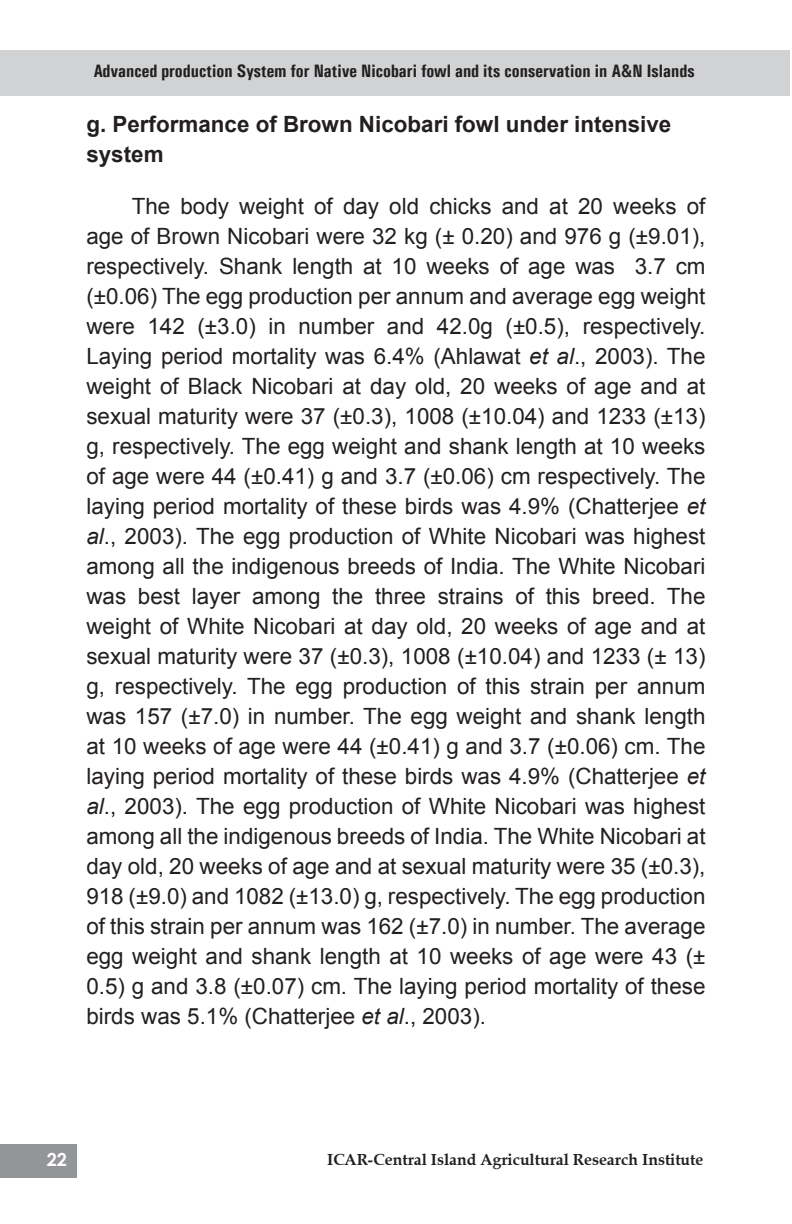
<style>
.page{position:relative;width:792px;height:1224px;background:#fff}
.page>*{position:absolute;margin:0;border:0;box-sizing:border-box;transform-origin:0 0}
.t1{font:22.4px/30px "Arial";color:#231f20;text-align:justify}
.t2{font:700 22.4px/30px "Arial";color:#231f20}
.t3{font:700 18px "Univers Condensed";color:#231f20}
.t4{font:700 18px "Century Gothic";color:#fff}
.t5{font:700 16px "Zapf Calligraphic 801 BT";color:#231f20}
.s1{font-style:italic}
</style>
<div class="page">
<div style="left:0;top:1145px;width:77px;height:33px;background:#939598"></div>
<div style="left:0;top:50px;width:790px;height:46px;background:#d1d2d4"></div>
<p class="t3" style="left:93px;top:60px;width:603px">Advanced production System for Native Nicobari fowl and its conservation in A&amp;N Islands</p>
<p class="t2" style="left:86px;top:109px;width:587px">g. Performance of Brown Nicobari fowl under intensive system</p>
<p class="t1" style="left:86px;top:191px;width:621px;text-indent:45px">The body weight of day old chicks and at 20 weeks of age of Brown Nicobari were 32 kg (± 0.20) and 976 g (±9.01), respectively. Shank length at 10 weeks of age was 3.7 cm (±0.06) The egg production per annum and average egg weight were 142 (±3.0) in number and 42.0g (±0.5), respectively.<br>Laying period mortality was 6.4% (Ahlawat <span class="s1">et al</span>., 2003). The weight of Black Nicobari at day old, 20 weeks of age and at sexual maturity were 37 (±0.3), 1008 (±10.04) and 1233 (±13) g, respectively. The egg weight and shank length at 10 weeks of age were 44 (±0.41) g and 3.7 (±0.06) cm respectively. The laying period mortality of these birds was 4.9% (Chatterjee <span class="s1">et al</span>., 2003). The egg production of White Nicobari was highest among all the indigenous breeds of India. The White Nicobari was best layer among the three strains of this breed. The weight of White Nicobari at day old, 20 weeks of age and at sexual maturity were 37 (±0.3), 1008 (±10.04) and 1233 (± 13) g, respectively. The egg production of this strain per annum was 157 (±7.0) in number. The egg weight and shank length at 10 weeks of age were 44 (±0.41) g and 3.7 (±0.06) cm. The laying period mortality of these birds was 4.9% (Chatterjee <span class="s1">et al</span>., 2003). The egg production of White Nicobari was highest among all the indigenous breeds of India. The White Nicobari at day old, 20 weeks of age and at sexual maturity were 35 (±0.3), 918 (±9.0) and 1082 (±13.0) g, respectively. The egg production of this strain per annum was 162 (±7.0) in number. The average egg weight and shank length at 10 weeks of age were 43 (± 0.5) g and 3.8 (±0.07) cm. The laying period mortality of these birds was 5.1% (Chatterjee <span class="s1">et al</span>., 2003).</p>
<p class="t4" style="left:47px;top:1146px;width:22px">22</p>
<p class="t5" style="left:327px;top:1150px;width:378px">ICAR-Central Island Agricultural Research Institute</p>
</div>
